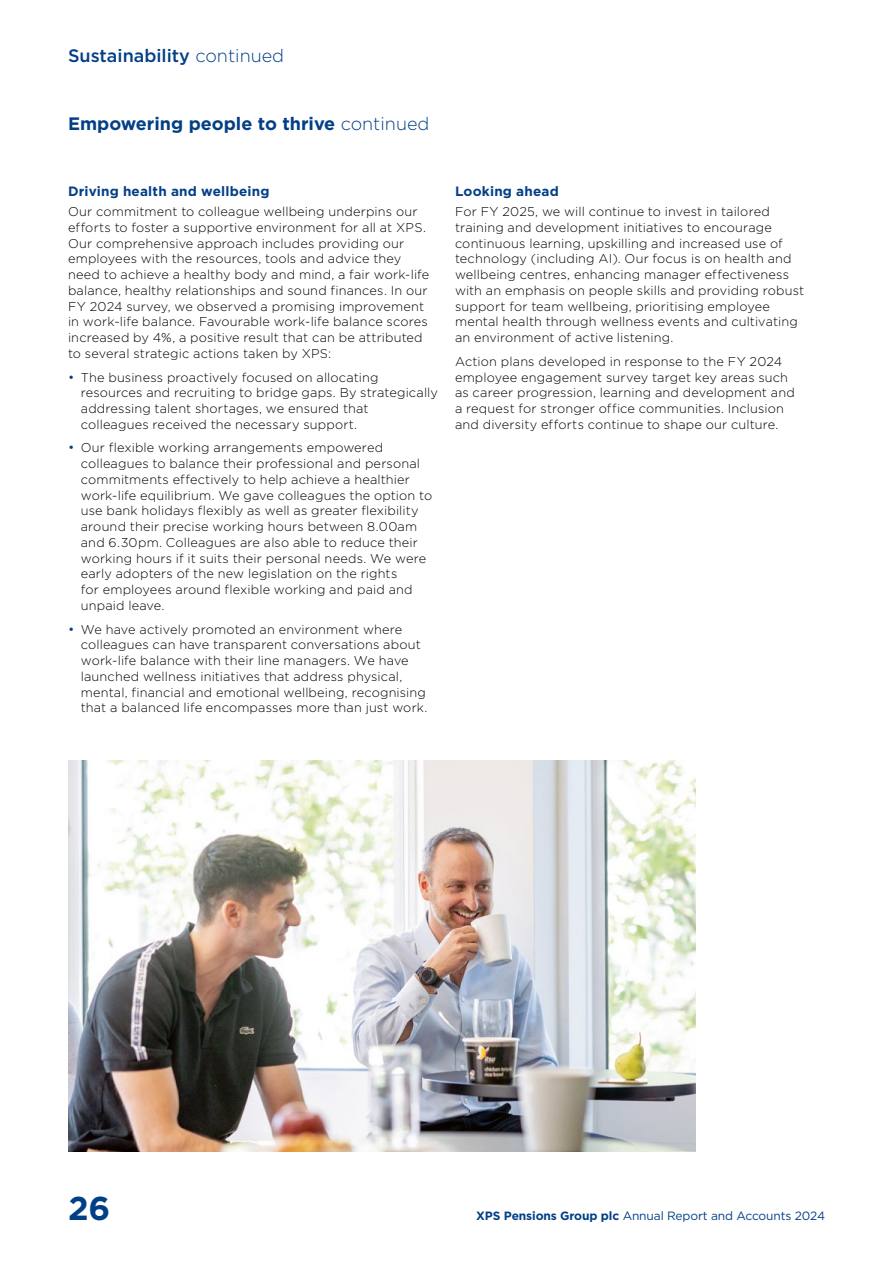
<style>
.page{position:relative;width:893px;height:1263px;background:#fff}
.page>*{position:absolute;margin:0;border:0;box-sizing:border-box;transform-origin:0 0}
.t1{font:700 33px "Gotham";color:#033f86}
.t2{font:700 18px "Gotham";color:#033f86}
.t3{font:500 18px "Gotham";color:#033f86}
.t4{font:700 13.5px "Gotham";letter-spacing:.015em;color:#033f86}
.t5{font:300 12.75px/15.8px "Gotham";letter-spacing:.01em;color:#000}
.t6{font:12px "Gotham";letter-spacing:-.01em;color:#033f86}
.s1{font-weight:300}
.s2{font-size:13.5px;color:#033f86}
.s3{font-weight:700}
</style>
<div class="page">
<img style="left:68px;top:761px;width:628px;height:390px">
<h2 class="t3" style="left:68px;top:43px;width:218px">Sustainability <span class="s1">continued</span></h2>
<h2 class="t2" style="left:68px;top:112px;width:363px">Empowering people to thrive <span class="s1">continued</span></h2>
<p class="t4" style="left:68px;top:182px;width:203px">Driving health and wellbeing</p>
<p class="t5" style="left:68px;top:203px;width:363px">Our commitment to colleague wellbeing underpins our efforts to foster a supportive environment for all at XPS.<br>Our comprehensive approach includes providing our employees with the resources, tools and advice they need to achieve a healthy body and mind, a fair work-life balance, healthy relationships and sound finances. In our FY 2024 survey, we observed a promising improvement in work-life balance. Favourable work-life balance scores increased by 4%, a positive result that can be attributed to several strategic actions taken by XPS:</p>
<p class="t5" style="left:81px;top:369px;width:359px;text-indent:-13px"><span class="s2">•</span> The business proactively focused on allocating resources and recruiting to bridge gaps. By strategically addressing talent shortages, we ensured that colleagues received the necessary support.</p>
<p class="t5" style="left:81px;top:440px;width:353px;text-indent:-13px"><span class="s2">•</span> Our flexible working arrangements empowered colleagues to balance their professional and personal commitments effectively to help achieve a healthier work-life equilibrium. We gave colleagues the option to use bank holidays flexibly as well as greater flexibility around their precise working hours between 8.00am and 6.30pm. Colleagues are also able to reduce their working hours if it suits their personal needs. We were early adopters of the new legislation on the rights<br>for employees around flexible working and paid and unpaid leave.</p>
<p class="t5" style="left:81px;top:621px;width:348px;text-indent:-13px"><span class="s2">•</span> We have actively promoted an environment where colleagues can have transparent conversations about work-life balance with their line managers. We have launched wellness initiatives that address physical, mental, financial and emotional wellbeing, recognising that a balanced life encompasses more than just work.</p>
<p class="t4" style="left:455px;top:182px;width:105px">Looking ahead</p>
<p class="t5" style="left:455px;top:203px;width:351px">For FY 2025, we will continue to invest in tailored training and development initiatives to encourage continuous learning, upskilling and increased use of technology (including AI). Our focus is on health and wellbeing centres, enhancing manager effectiveness with an emphasis on people skills and providing robust support for team wellbeing, prioritising employee mental health through wellness events and cultivating an environment of active listening.</p>
<p class="t5" style="left:455px;top:353px;width:341px">Action plans developed in response to the FY 2024 employee engagement survey target key areas such as career progression, learning and development and a request for stronger office communities. Inclusion and diversity efforts continue to shape our culture.</p>
<h1 class="t1" style="left:68px;top:1187px;width:44px">26</h1>
<p class="t6" style="left:476px;top:1208px;width:350px"><span class="s3">XPS Pensions Group plc</span> Annual Report and Accounts 2024</p>
</div>
